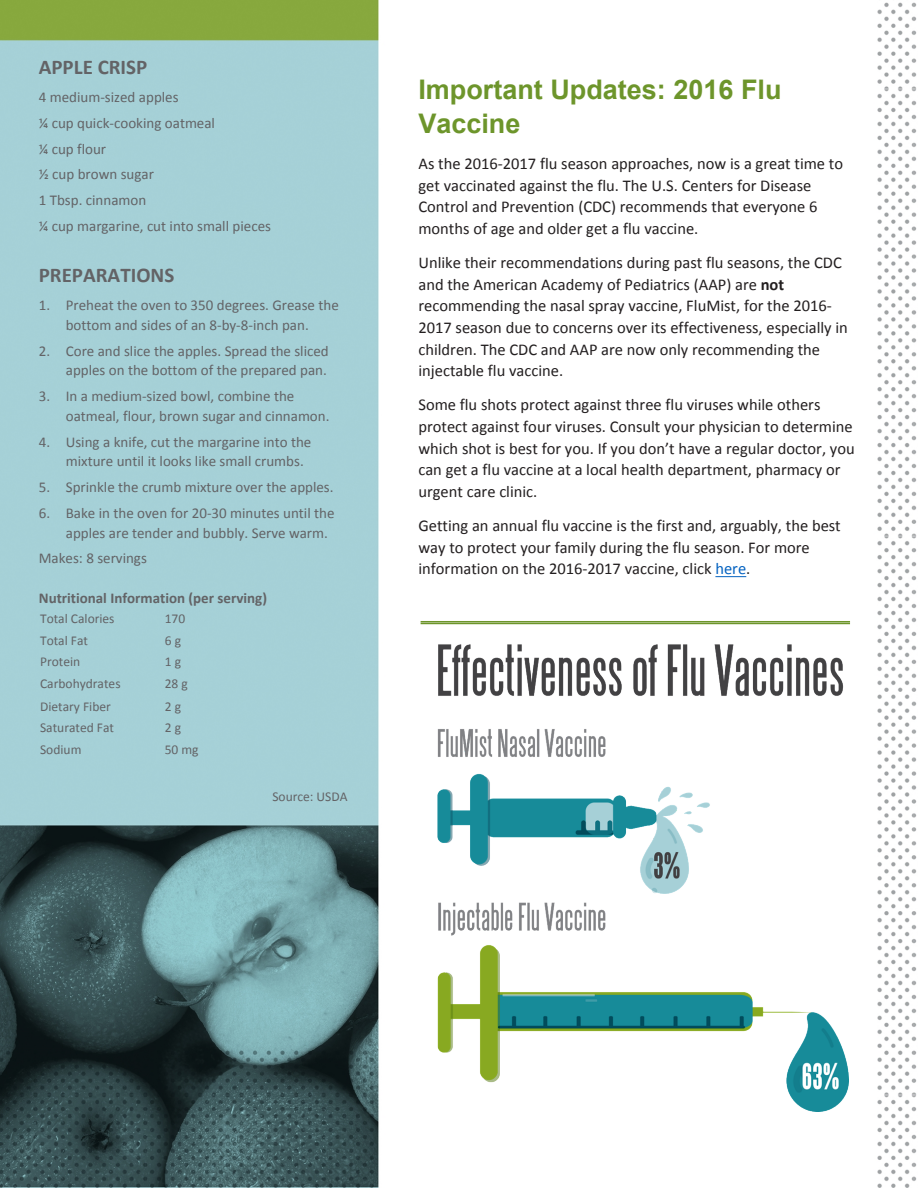
<style>
.page{position:relative;width:918px;height:1188px;background:#fff}
.page>*{position:absolute;margin:0;border:0;box-sizing:border-box;transform-origin:0 0}
.t1{font:700 27px/33.5px "Arial";color:#6d952b}
.t2{font:700 21px "Calibri";color:#636366}
.t3{font:16.5px/21.8px "Calibri";color:#231f20}
.t4{font:15px/25.8px "Calibri";color:#636366}
.t5{font:700 15px "Calibri";color:#636366}
.t6{font:13.5px "Calibri";color:#636366}
.s1{font-weight:700}
.s2{color:#0563c1}
</style>
<div class="page">
<img style="left:0;top:0;width:917px;height:1188px">
<img style="left:436px;top:639px;width:413px;height:472px">
<hr style="left:421px;top:621px;width:429px;height:1px;background:#6d952b">
<hr style="left:421px;top:623px;width:429px;height:1px;background:#6d952b">
<hr style="left:715px;top:576px;width:31px;height:1px;background:#0563c1">
<p class="t2" style="left:39px;top:52px;width:110px">APPLE CRISP</p>
<p class="t4" style="left:39px;top:84px;width:234px">4 medium-sized apples<br>¼ cup quick-cooking oatmeal<br>¼ cup flour<br>½ cup brown sugar<br>1 Tbsp. cinnamon<br>¼ cup margarine, cut into small pieces</p>
<p class="t2" style="left:39px;top:260px;width:137px">PREPARATIONS</p>
<p class="t4" style="left:39px;top:295px;width:302px;line-height:19.8px;text-align:center">1. Preheat the oven to 350 degrees. Grease the bottom and sides of an 8-by-8-inch pan.</p>
<p class="t4" style="left:39px;top:340px;width:292px;line-height:19.8px;text-align:right">2. Core and slice the apples. Spread the sliced apples on the bottom of the prepared pan.</p>
<p class="t4" style="left:66px;top:386px;width:265px;line-height:19.8px;text-indent:-27px">3. In a medium-sized bowl, combine the oatmeal, flour, brown sugar and cinnamon.</p>
<p class="t4" style="left:66px;top:431px;width:247px;line-height:19.8px;text-indent:-27px">4. Using a knife, cut the margarine into the mixture until it looks like small crumbs.</p>
<p class="t4" style="left:39px;top:474px;width:296px">5. Sprinkle the crumb mixture over the apples.</p>
<p class="t4" style="left:66px;top:503px;width:270px;line-height:19.8px;text-indent:-27px">6. Bake in the oven for 20-30 minutes until the apples are tender and bubbly. Serve warm.</p>
<p class="t4" style="left:39px;top:545px;width:110px">Makes: 8 servings</p>
<p class="t5" style="left:39px;top:587px;width:230px">Nutritional Information (per serving)</p>
<p class="t6" style="left:40px;top:609px;width:76px">Total Calories</p>
<p class="t6" style="left:165px;top:609px;width:22px">170</p>
<p class="t6" style="left:40px;top:631px;width:50px">Total Fat</p>
<p class="t6" style="left:165px;top:631px;width:18px">6g</p>
<p class="t6" style="left:40px;top:652px;width:42px">Protein</p>
<p class="t6" style="left:165px;top:652px;width:18px">1g</p>
<p class="t6" style="left:40px;top:674px;width:82px">Carbohydrates</p>
<p class="t6" style="left:165px;top:674px;width:25px">28 g</p>
<p class="t6" style="left:40px;top:697px;width:72px">Dietary Fiber</p>
<p class="t6" style="left:165px;top:697px;width:18px">2g</p>
<p class="t6" style="left:40px;top:718px;width:76px">Saturated Fat</p>
<p class="t6" style="left:165px;top:718px;width:18px">2g</p>
<p class="t6" style="left:40px;top:740px;width:43px">Sodium</p>
<p class="t6" style="left:165px;top:740px;width:35px">50 mg</p>
<p class="t6" style="left:272px;top:788px;width:77px">Source: USDA</p>
<p class="t1" style="left:418px;top:74px;width:365px">Important Updates: 2016 Flu<br>Vaccine</p>
<p class="t3" style="left:418px;top:152px;width:426px">As the 2016-2017 flu season approaches, now is a great time to get vaccinated against the flu. The U.S. Centers for Disease Control and Prevention (CDC) recommends that everyone 6 months of age and older get a flu vaccine.</p>
<p class="t3" style="left:418px;top:251px;width:431px">Unlike their recommendations during past flu seasons, the CDC and the American Academy of Pediatrics (AAP) are <span class="s1">not </span>recommending the nasal spray vaccine, FluMist, for the 2016- 2017 season due to concerns over its effectiveness, especially in children. The CDC and AAP are now only recommending the injectable flu vaccine.</p>
<p class="t3" style="left:418px;top:393px;width:438px">Some flu shots protect against three flu viruses while others protect against four viruses. Consult your physician to determine which shot is best for you. If you don’t have a regular doctor, you can get a flu vaccine at a local health department, pharmacy or urgent care clinic.</p>
<p class="t3" style="left:418px;top:514px;width:424px">Getting an annual flu vaccine is the first and, arguably, the best way to protect your family during the flu season. For more information on the 2016-2017 vaccine, click <span class="s2">here</span>.</p>
</div>
